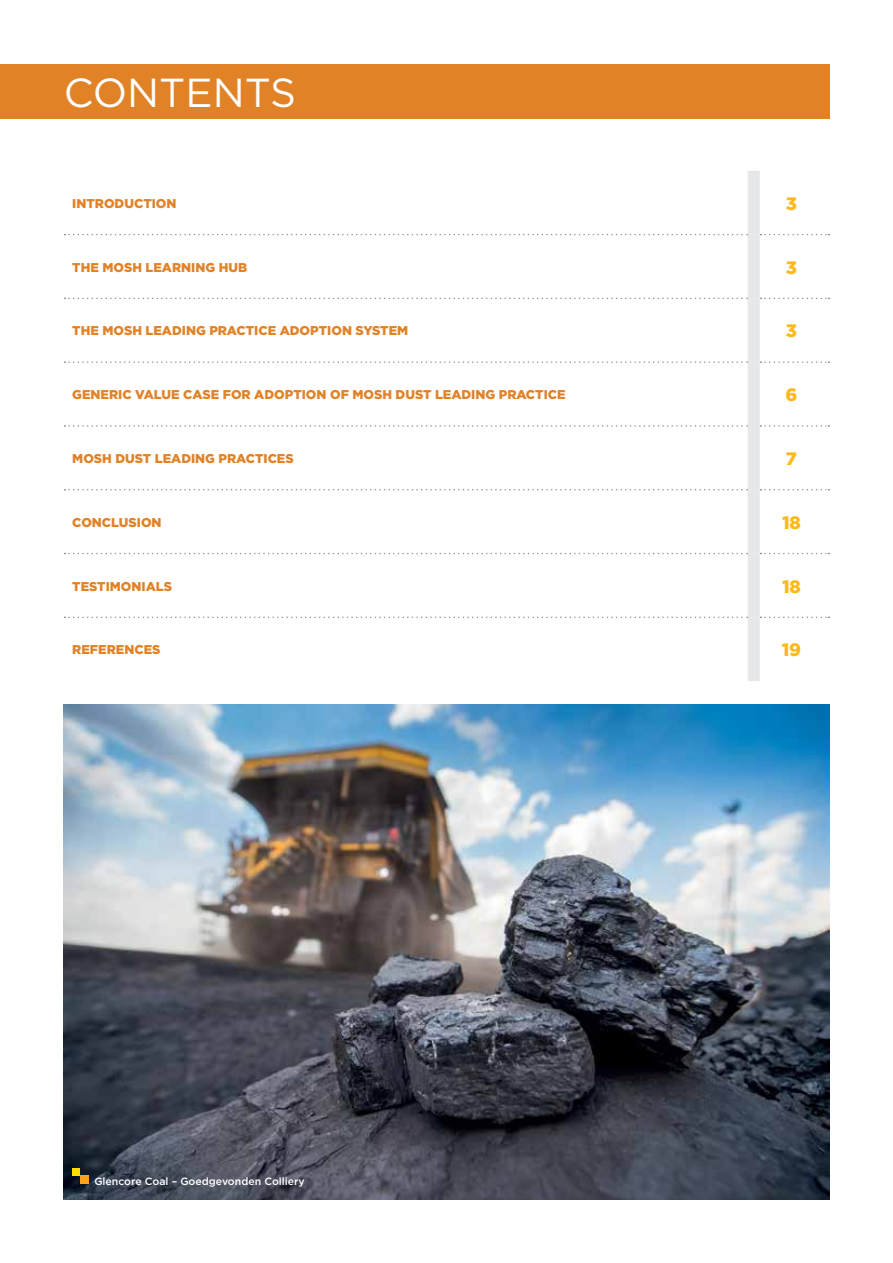
<style>
.page{position:relative;width:893px;height:1263px;background:#fff}
.page>*{position:absolute;margin:0;border:0;box-sizing:border-box;transform-origin:0 0}
.t1{font:40.5px "Gotham";color:#fff}
.t2{font:900 18px "Gotham";color:#fdb91a}
.t3{font:900 12.75px "Gotham";color:#e18227}
.t4{font:500 10.5px "Gotham";color:#fff}
</style>
<div class="page">
<svg style="left:65px;top:234px;width:683px;height:1px"></svg>
<svg style="left:760px;top:234px;width:69px;height:1px"></svg>
<svg style="left:65px;top:298px;width:683px;height:1px"></svg>
<svg style="left:760px;top:298px;width:69px;height:1px"></svg>
<svg style="left:65px;top:361px;width:683px;height:2px"></svg>
<svg style="left:760px;top:361px;width:69px;height:2px"></svg>
<svg style="left:65px;top:425px;width:683px;height:2px"></svg>
<svg style="left:760px;top:425px;width:69px;height:2px"></svg>
<svg style="left:65px;top:489px;width:683px;height:1px"></svg>
<svg style="left:760px;top:489px;width:69px;height:1px"></svg>
<svg style="left:65px;top:553px;width:683px;height:1px"></svg>
<svg style="left:760px;top:553px;width:69px;height:1px"></svg>
<svg style="left:65px;top:616px;width:683px;height:2px"></svg>
<svg style="left:760px;top:616px;width:69px;height:2px"></svg>
<div style="left:748px;top:171px;width:12px;height:64px;background:#e6e7e8"></div>
<div style="left:748px;top:235px;width:12px;height:63px;background:#e6e7e8"></div>
<div style="left:748px;top:298px;width:12px;height:64px;background:#e6e7e8"></div>
<div style="left:748px;top:362px;width:12px;height:64px;background:#e6e7e8"></div>
<div style="left:748px;top:426px;width:12px;height:64px;background:#e6e7e8"></div>
<div style="left:748px;top:490px;width:12px;height:63px;background:#e6e7e8"></div>
<div style="left:748px;top:553px;width:12px;height:64px;background:#e6e7e8"></div>
<div style="left:748px;top:617px;width:12px;height:64px;background:#e6e7e8"></div>
<div style="left:0;top:64px;width:829px;height:54px;background:#e18227"></div>
<img style="left:64px;top:705px;width:765px;height:494px">
<div style="left:73px;top:1168px;width:7px;height:7px;background:#fd0"></div>
<div style="left:80px;top:1175px;width:9px;height:9px;background:#faa21b"></div>
<h1 class="t1" style="left:64px;top:67px;width:234px">CONTENTS</h1>
<p class="t3" style="left:72px;top:194px;width:106px">INTRODUCTION</p>
<h2 class="t2" style="left:786px;top:191px;width:13px">3</h2>
<p class="t3" style="left:72px;top:258px;width:176px">THE MOSH LEARNING HUB</p>
<h2 class="t2" style="left:786px;top:255px;width:13px">3</h2>
<p class="t3" style="left:72px;top:322px;width:337px">THE MOSH LEADING PRACTICE ADOPTION SYSTEM</p>
<h2 class="t2" style="left:786px;top:319px;width:13px">3</h2>
<p class="t3" style="left:72px;top:386px;width:495px">GENERIC VALUE CASE FOR ADOPTION OF MOSH DUST LEADING PRACTICE</p>
<h2 class="t2" style="left:785px;top:382px;width:13px">6</h2>
<p class="t3" style="left:72px;top:450px;width:223px">MOSH DUST LEADING PRACTICES</p>
<h2 class="t2" style="left:786px;top:446px;width:13px">7</h2>
<p class="t3" style="left:72px;top:513px;width:91px">CONCLUSION</p>
<h2 class="t2" style="left:782px;top:510px;width:20px">18</h2>
<p class="t3" style="left:72px;top:577px;width:101px">TESTIMONIALS</p>
<h2 class="t2" style="left:782px;top:574px;width:20px">18</h2>
<p class="t3" style="left:72px;top:641px;width:90px">REFERENCES</p>
<h2 class="t2" style="left:782px;top:638px;width:21px">19</h2>
<p class="t4" style="left:94px;top:1174px;width:212px">Glencore Coal – Goedgevonden Colliery</p>
</div>
